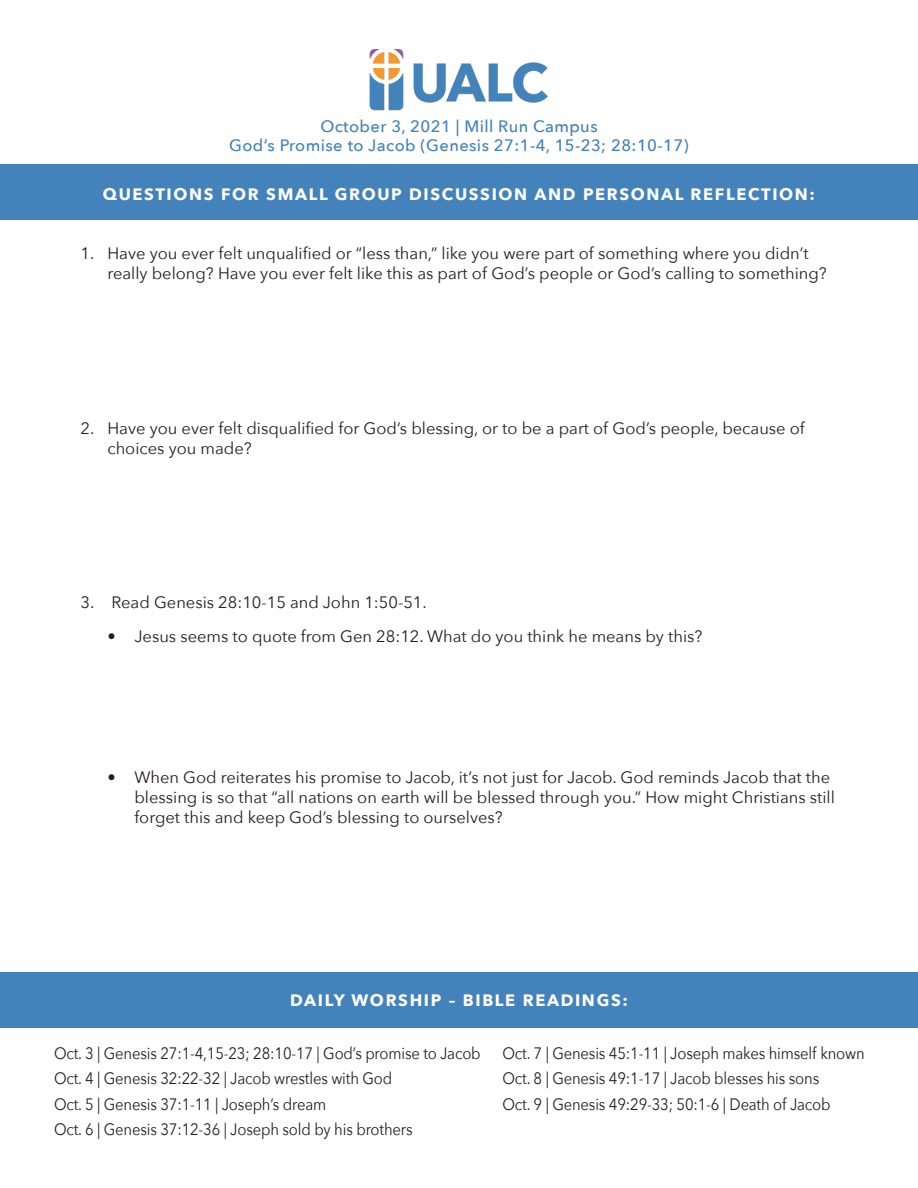
<style>
.page{position:relative;width:918px;height:1188px;background:#fff}
.page>*{position:absolute;margin:0;border:0;box-sizing:border-box;transform-origin:0 0}
.Daily_text_descripti{font:16.5px/19.8px "Avenir Next";color:#231f20}
.Daily_text_descripti-2{font:16.5px "Avenir Next";color:#231f20;scale:.9 1}
.t1{font:700 16.5px "Avenir Next";letter-spacing:.1em;color:#fff}
.t2{font:500 16.5px "Avenir Next";letter-spacing:.025em;color:#4382ba}
</style>
<div class="page">
<div style="left:0;top:972px;width:918px;height:56px;background:#4382ba"></div>
<div style="left:0;top:165px;width:918px;height:55px;background:#4382ba"></div>
<img style="left:369px;top:49px;width:179px;height:62px">
<p class="t2" style="left:320px;top:112px;width:279px">October 3, 2021 | Mill Run Campus</p>
<p class="t2" style="left:229px;top:132px;width:461px">God’s Promise to Jacob (Genesis 27:1-4, 15-23; 28:10-17)</p>
<p class="t1" style="left:103px;top:180px;width:714px">QUESTIONS FOR SMALL GROUP DISCUSSION AND PERSONAL REFLECTION:</p>
<p class="Daily_text_descripti" style="left:107px;top:243px;width:721px;text-indent:-27px">1. Have you ever felt unqualified or “less than,” like you were part of something where you didn’t really belong? Have you ever felt like this as part of God’s people or God’s calling to something?</p>
<p class="Daily_text_descripti" style="left:107px;top:417px;width:699px;text-indent:-27px">2. Have you ever felt disqualified for God’s blessing, or to be a part of God’s people, because of choices you made?</p>
<p class="Daily_text_descripti" style="left:80px;top:592px;width:348px">3. Read Genesis 28:10-15 and John 1:50-51.</p>
<p class="Daily_text_descripti" style="left:107px;top:625px;width:596px">• Jesus seems to quote from Gen 28:12. What do you think he means by this?</p>
<p class="Daily_text_descripti" style="left:134px;top:767px;width:702px;text-indent:-27px">• When God reiterates his promise to Jacob, it’s not just for Jacob. God reminds Jacob that the blessing is so that “all nations on earth will be blessed through you.” How might Christians still forget this and keep God’s blessing to ourselves?</p>
<p class="t1" style="left:290px;top:985px;width:339px">DAILY WORSHIP – BIBLE READINGS:</p>
<p class="Daily_text_descripti-2" style="left:54px;top:1039px;width:476px">Oct. 3 | Genesis 27:1-4,15-23; 28:10-17 | God’s promise to Jacob</p>
<p class="Daily_text_descripti-2" style="left:54px;top:1065px;width:377px">Oct. 4 | Genesis 32:22-32 | Jacob wrestles with God</p>
<p class="Daily_text_descripti-2" style="left:54px;top:1090px;width:304px">Oct. 5 | Genesis 37:1-11 | Joseph’s dream</p>
<p class="Daily_text_descripti-2" style="left:54px;top:1116px;width:400px">Oct. 6 | Genesis 37:12-36 | Joseph sold by his brothers</p>
<p class="Daily_text_descripti-2" style="left:502px;top:1039px;width:404px">Oct. 7 | Genesis 45:1-11 | Joseph makes himself known</p>
<p class="Daily_text_descripti-2" style="left:502px;top:1065px;width:353px">Oct. 8 | Genesis 49:1-17 | Jacob blesses his sons</p>
<p class="Daily_text_descripti-2" style="left:502px;top:1090px;width:366px">Oct. 9 | Genesis 49:29-33; 50:1-6 | Death of Jacob</p>
</div>
